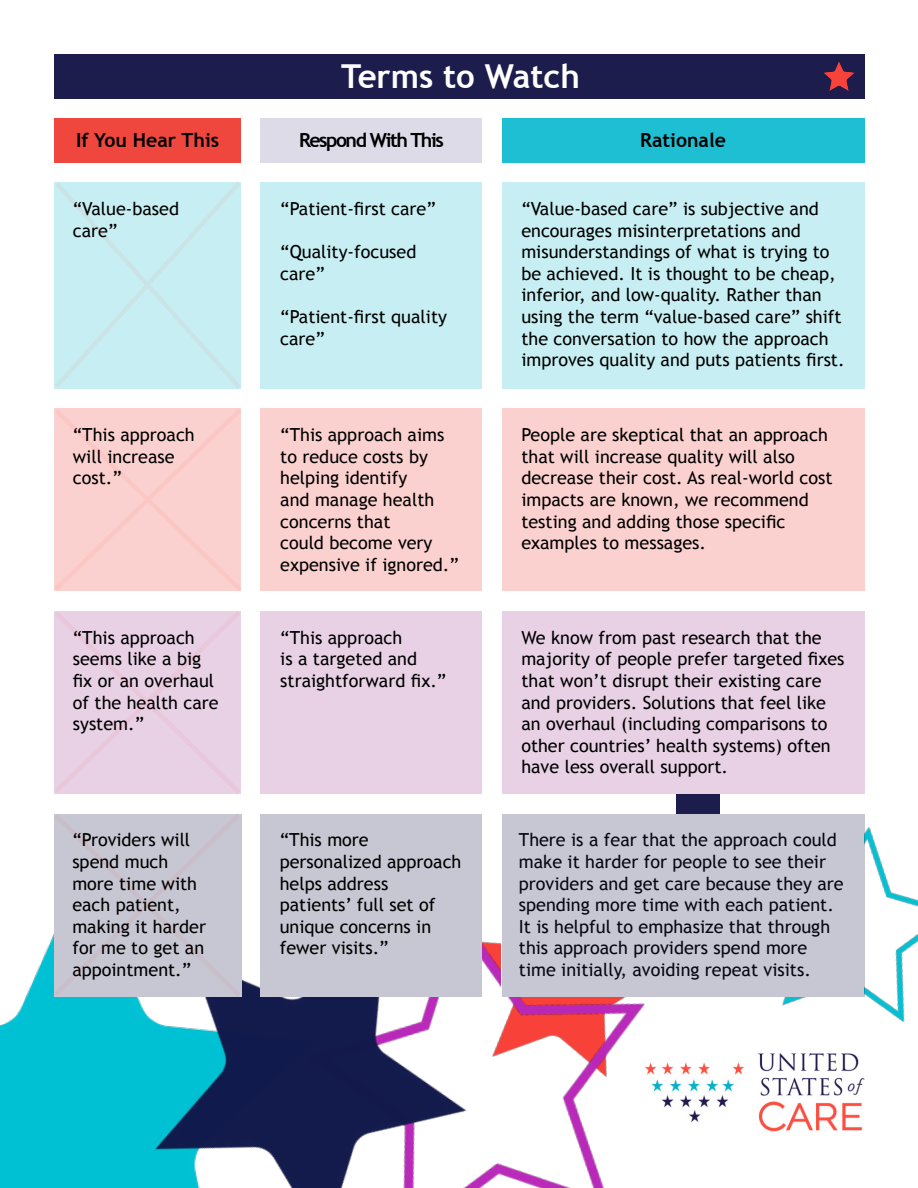
<style>
.page{position:relative;width:918px;height:1188px;background:#fff}
.page>*{position:absolute;margin:0;border:0;box-sizing:border-box;transform-origin:0 0}
.t1{font:700 33px "Trebuchet MS";color:#fff}
.t2{font:700 19.5px "Trebuchet MS";color:#000}
.t3{font:700 19.5px "Trebuchet MS";letter-spacing:-.075em;color:#000}
.t4{font:18px/21.6px "Trebuchet MS";color:#000}
</style>
<div class="page">
<img style="left:0;top:944px;width:55px;height:244px">
<img style="left:568px;top:997px;width:77px;height:191px">
<img style="left:782px;top:814px;width:136px;height:208px">
<img style="left:55px;top:941px;width:513px;height:247px">
<div style="left:260px;top:814px;width:222px;height:183px;background:#c6c7d2"></div>
<div style="left:261px;top:611px;width:221px;height:183px;background:#e8d0e5"></div>
<div style="left:261px;top:182px;width:221px;height:207px;background:#c7eff3"></div>
<div style="left:502px;top:408px;width:362px;height:183px;background:#fbd1cf"></div>
<div style="left:502px;top:182px;width:362px;height:207px;background:#c7eff3"></div>
<div style="left:54px;top:118px;width:187px;height:45px;background:#ef463d"></div>
<div style="left:54px;top:54px;width:810px;height:45px;background:#1c1d4c"></div>
<div style="left:261px;top:408px;width:221px;height:183px;background:#fbd1cf"></div>
<div style="left:261px;top:118px;width:221px;height:45px;background:#dedbe9"></div>
<div style="left:502px;top:118px;width:362px;height:45px;background:#1ebfd2"></div>
<img style="left:632px;top:1053px;width:232px;height:81px">
<div style="left:502px;top:611px;width:362px;height:183px;background:#e8d0e5"></div>
<img style="left:823px;top:61px;width:32px;height:30px">
<div style="left:54px;top:182px;width:187px;height:207px;background:#c7eff3"></div>
<div style="left:54px;top:408px;width:187px;height:183px;background:#fbd1cf"></div>
<div style="left:54px;top:611px;width:187px;height:183px;background:#e8d0e5"></div>
<svg style="left:49px;top:814px;width:196px;height:184px;background:#c5c7d2"></svg>
<div style="left:502px;top:814px;width:362px;height:183px;background:#c6c7d2"></div>
<div style="left:677px;top:794px;width:43px;height:20px;background:#1c1d4c"></div>
<h1 class="t1" style="left:341px;top:56px;width:240px">Terms to Watch</h1>
<p class="t2" style="left:76px;top:128px;width:145px">If You Hear This</p>
<p class="t3" style="left:299px;top:128px;width:146px">Respond With This</p>
<p class="t2" style="left:640px;top:128px;width:87px">Rationale</p>
<p class="t4" style="left:73px;top:198px;width:108px">“Value-based care”</p>
<p class="t4" style="left:280px;top:198px;width:157px">“Patient-first care”</p>
<p class="t4" style="left:280px;top:241px;width:138px">“Quality-focused care”</p>
<p class="t4" style="left:280px;top:306px;width:168px">“Patient-first quality care”</p>
<p class="t4" style="left:521px;top:198px;width:325px">“Value-based care” is subjective and encourages misinterpretations and misunderstandings of what is trying to be achieved. It is thought to be cheap, inferior, and low-quality. Rather than using the term “value-based care” shift the conversation to how the approach improves quality and puts patients first.</p>
<p class="t4" style="left:73px;top:424px;width:123px">“This approach will increase cost.”</p>
<p class="t4" style="left:280px;top:424px;width:180px">“This approach aims to reduce costs by helping identify<br>and manage health concerns that<br>could become very expensive if ignored.”</p>
<p class="t4" style="left:521px;top:424px;width:313px">People are skeptical that an approach that will increase quality will also decrease their cost. As real-world cost impacts are known, we recommend testing and adding those specific examples to messages.</p>
<p class="t4" style="left:73px;top:627px;width:147px">“This approach seems like a big fix or an overhaul of the health care system.”</p>
<p class="t4" style="left:280px;top:627px;width:168px">“This approach<br>is a targeted and straightforward fix.”</p>
<p class="t4" style="left:521px;top:627px;width:325px">We know from past research that the majority of people prefer targeted fixes that won’t disrupt their existing care and providers. Solutions that feel like an overhaul (including comparisons to other countries’ health systems) often have less overall support.</p>
<p class="t4" style="left:72px;top:829px;width:135px">“Providers will spend much more time with each patient, making it harder for me to get an appointment.”</p>
<p class="t4" style="left:280px;top:829px;width:183px">“This more personalized approach helps address patients’ full set of unique concerns in fewer visits.”</p>
<p class="t4" style="left:519px;top:829px;width:326px">There is a fear that the approach could make it harder for people to see their providers and get care because they are spending more time with each patient.<br>It is helpful to emphasize that through this approach providers spend more time initially, avoiding repeat visits.</p>
</div>
